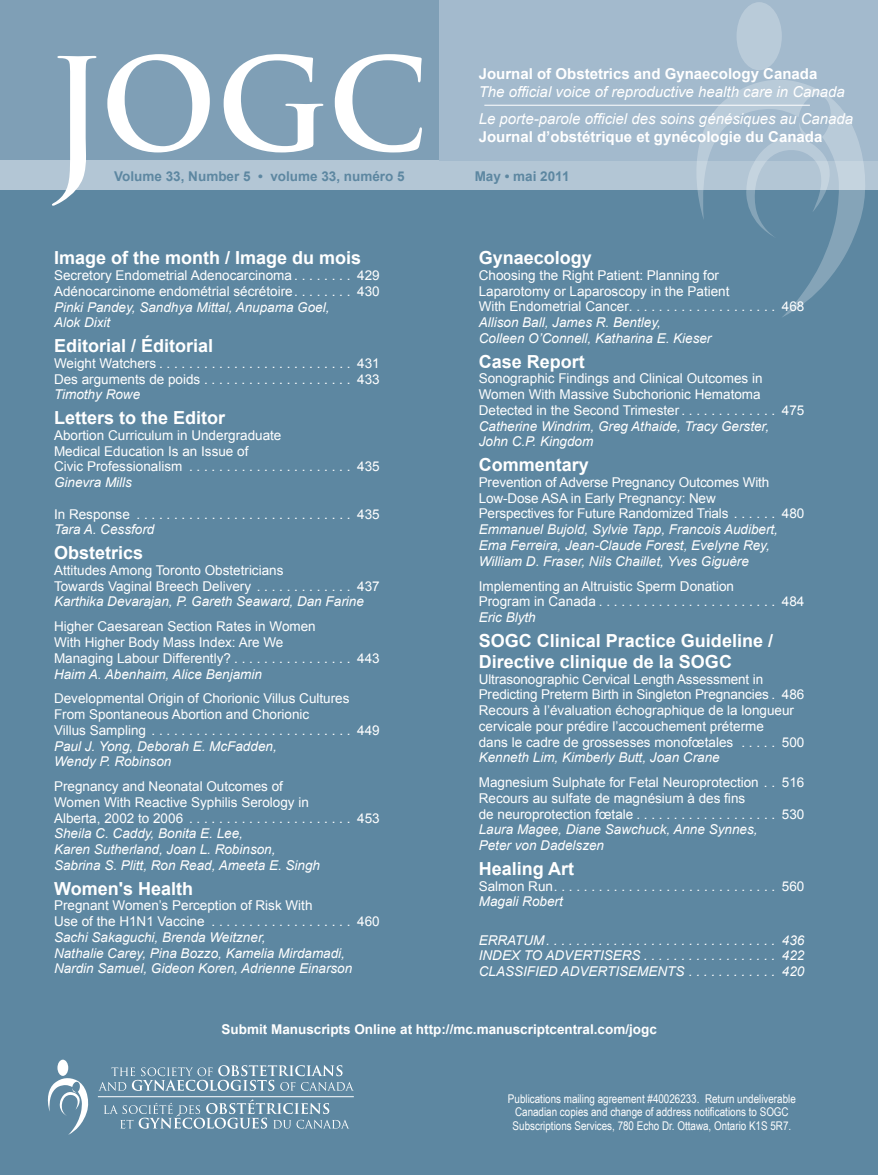
<style>
.page{position:relative;width:878px;height:1175px;background:#fff}
.page>*{position:absolute;margin:0;border:0;box-sizing:border-box;transform-origin:0 0}
.t1{font:700 18px/21px "Arial";color:#fff}
.t2{font:italic 15px/27px "Arial";color:#fff}
.t3{font:700 15px "Arial";color:#fff}
.t4{font:13.5px/15.8px "Arial";color:#fff}
.t5{font:italic 13.5px/15.8px "Arial";color:#fff}
.t6{font:700 13.5px "Arial";color:#fff}
.t7{font:700 13.5px "Arial";color:#5d87a1}
.t8{font:12px/13.5px "Arial Narrow";color:#fff;text-align:center}
</style>
<div class="page">
<div style="left:0;top:0;width:878px;height:1174px;background:#5d87a1"></div>
<div style="left:0;top:0;width:440px;height:163px;background:#7f9fb6"></div>
<div style="left:0;top:160px;width:878px;height:30px;background:#b3c6d5"></div>
<svg style="left:52px;top:54px;width:370px;height:152px"></svg>
<div style="left:440px;top:0;width:438px;height:160px;background:#a3bacd"></div>
<div style="left:736px;top:2px;width:45px;height:68px;background:#b9cbd9;border-radius:50%"></div>
<svg style="left:688px;top:80px;width:179px;height:237px"></svg>
<hr style="left:98px;top:1096px;width:256px;height:1px;background:#fff">
<div style="left:57px;top:1059px;width:11px;height:16px;background:#fff;border-radius:50%"></div>
<svg style="left:47px;top:1078px;width:42px;height:56px"></svg>
<svg style="left:104px;top:1099px;width:245px;height:29px"></svg>
<svg style="left:99px;top:1065px;width:254px;height:25px"></svg>
<hr style="left:484px;top:105px;width:325px;height:1px;background:#fff">
<p class="t3" style="left:478px;top:63px;width:340px">Journal of Obstetrics and Gynaecology Canada</p>
<p class="t2" style="left:478px;top:78px;width:376px">The official voice of reproductive health care in Canada<br>Le porte-parole officiel des soins génésiques au Canada</p>
<p class="t3" style="left:478px;top:126px;width:345px">Journal d’obstétrique et gynécologie du Canada</p>
<p class="t7" style="left:114px;top:168px;width:292px">Volume 33, Number 5 • volume 33, numéro 5</p>
<p class="t7" style="left:474px;top:168px;width:96px">May • mai 2011</p>
<h1 class="t1" style="left:54px;top:248px;width:309px">Image of the month / Image du mois</h1>
<p class="t4" style="left:54px;top:267px;width:327px">Secretory Endometrial Adenocarcinoma . . . . . . . . 429<br>Adénocarcinome endométrial sécrétoire . . . . . . . . 430</p>
<p class="t5" style="left:54px;top:299px;width:277px">Pinki Pandey, Sandhya Mittal, Anupama Goel,<br>Alok Dixit</p>
<h1 class="t1" style="left:54px;top:336px;width:161px">Editorial / Éditorial</h1>
<p class="t4" style="left:54px;top:355px;width:327px">Weight Watchers .......................... 431<br>Des arguments de poids .................... 433</p>
<p class="t5" style="left:54px;top:387px;width:88px">Timothy Rowe</p>
<h1 class="t1" style="left:54px;top:408px;width:173px">Letters to the Editor</h1>
<p class="t4" style="left:54px;top:427px;width:327px">Abortion Curriculum in Undergraduate<br>Medical Education Is an Issue of<br>Civic Professionalism ...................... 435</p>
<p class="t5" style="left:54px;top:475px;width:80px">Ginevra Mills</p>
<p class="t4" style="left:54px;top:506px;width:327px">In Response ............................. 435</p>
<p class="t5" style="left:54px;top:522px;width:102px">Tara A. Cessford</p>
<h1 class="t1" style="left:54px;top:543px;width:91px">Obstetrics</h1>
<p class="t4" style="left:54px;top:562px;width:327px">Attitudes Among Toronto Obstetricians<br>Towards Vaginal Breech Delivery . . . . . . . . . . . . . 437</p>
<p class="t5" style="left:54px;top:594px;width:311px">Karthika Devarajan, P. Gareth Seaward, Dan Farine</p>
<p class="t4" style="left:54px;top:618px;width:327px">Higher Caesarean Section Rates in Women<br>With Higher Body Mass Index: Are We<br>Managing Labour Differently? . . . . . . . . . . . . . . . . 443</p>
<p class="t5" style="left:54px;top:666px;width:209px">Haim A. Abenhaim, Alice Benjamin</p>
<p class="t4" style="left:54px;top:690px;width:327px">Developmental Origin of Chorionic Villus Cultures<br>From Spontaneous Abortion and Chorionic<br>Villus Sampling ........................... 449</p>
<p class="t5" style="left:54px;top:738px;width:224px">Paul J. Yong, Deborah E. McFadden,<br>Wendy P. Robinson</p>
<p class="t4" style="left:54px;top:778px;width:327px">Pregnancy and Neonatal Outcomes of<br>Women With Reactive Syphilis Serology in<br>Alberta, 2002 to 2006 ...................... 453</p>
<p class="t5" style="left:54px;top:826px;width:267px">Sheila C. Caddy, Bonita E. Lee,<br>Karen Sutherland, Joan L. Robinson,<br>Sabrina S. Plitt, Ron Read, Ameeta E. Singh</p>
<h1 class="t1" style="left:54px;top:878px;width:140px">Women's Health</h1>
<p class="t4" style="left:54px;top:897px;width:327px">Pregnant Women’s Perception of Risk With<br>Use of the H1N1 Vaccine ................... 460</p>
<p class="t5" style="left:54px;top:929px;width:300px">Sachi Sakaguchi, Brenda Weitzner,<br>Nathalie Carey, Pina Bozzo, Kamelia Mirdamadi,<br>Nardin Samuel, Gideon Koren, Adrienne Einarson</p>
<h1 class="t1" style="left:478px;top:248px;width:115px">Gynaecology</h1>
<p class="t4" style="left:478px;top:267px;width:327px">Choosing the Right Patient: Planning for<br>Laparotomy or Laparoscopy in the Patient<br>With Endometrial Cancer. . . . . . . . . . . . . . . . . . . . 468</p>
<p class="t5" style="left:478px;top:315px;width:234px">Allison Ball, James R. Bentley,<br>Colleen O’Connell, Katharina E. Kieser</p>
<h1 class="t1" style="left:478px;top:351px;width:108px">Case Report</h1>
<p class="t4" style="left:478px;top:371px;width:327px">Sonographic Findings and Clinical Outcomes in<br>Women With Massive Subchorionic Hematoma<br>Detected in the Second Trimester . . . . . . . . . . . . . 475</p>
<p class="t5" style="left:478px;top:418px;width:292px">Catherine Windrim, Greg Athaide, Tracy Gerster,<br>John C.P. Kingdom</p>
<h1 class="t1" style="left:478px;top:455px;width:112px">Commentary</h1>
<p class="t4" style="left:478px;top:474px;width:327px">Prevention of Adverse Pregnancy Outcomes With<br>Low-Dose ASA in Early Pregnancy: New<br>Perspectives for Future Randomized Trials . . . . . . 480</p>
<p class="t5" style="left:478px;top:522px;width:301px">Emmanuel Bujold, Sylvie Tapp, Francois Audibert,<br>Ema Ferreira, Jean-Claude Forest, Evelyne Rey,<br>William D. Fraser, Nils Chaillet, Yves Giguère</p>
<p class="t4" style="left:478px;top:578px;width:327px">Implementing an Altruistic Sperm Donation<br>Program in Canada ........................ 484</p>
<p class="t5" style="left:478px;top:609px;width:59px">Eric Blyth</p>
<h1 class="t1" style="left:478px;top:630px;width:296px">SOGC Clinical Practice Guideline /<br>Directive clinique de la SOGC</h1>
<p class="t4" style="left:478px;top:671px;width:327px">Ultrasonographic Cervical Length Assessment in Predicting Preterm Birth in Singleton Pregnancies . 486<br>Recours à l’évaluation échographique de la longueur cervicale pour prédire l’accouchement préterme<br>dans le cadre de grossesses monofœtales . . . . . 500</p>
<p class="t5" style="left:478px;top:750px;width:242px">Kenneth Lim, Kimberly Butt, Joan Crane</p>
<p class="t4" style="left:478px;top:774px;width:327px">Magnesium Sulphate for Fetal Neuroprotection . . 516<br>Recours au sulfate de magnésium à des fins<br>de neuroprotection fœtale . . . . . . . . . . . . . . . . . . . 530</p>
<p class="t5" style="left:478px;top:822px;width:280px">Laura Magee, Diane Sawchuck, Anne Synnes,<br>Peter von Dadelszen</p>
<h1 class="t1" style="left:478px;top:858px;width:97px">Healing Art</h1>
<p class="t4" style="left:478px;top:878px;width:327px">Salmon Run .............................. 560</p>
<p class="t5" style="left:478px;top:894px;width:86px">Magali Robert</p>
<p class="t5" style="left:478px;top:932px;width:71px">ERRATUM................................</p>
<p class="t5" style="left:781px;top:932px;width:24px">436</p>
<p class="t5" style="left:478px;top:948px;width:167px">INDEX TO ADVERTISERS...................</p>
<p class="t5" style="left:781px;top:948px;width:24px">422</p>
<p class="t5" style="left:478px;top:963px;width:211px">CLASSIFIED ADVERTISEMENTS.............</p>
<p class="t5" style="left:781px;top:963px;width:24px">420</p>
<p class="t6" style="left:221px;top:1020px;width:437px">Submit Manuscripts Online at http://mc.manuscriptcentral.com/jogc</p>
<p class="t8" style="left:508px;top:1091px;width:289px">Publications mailing agreement #40026233. Return undeliverable<br>Canadian copies and change of address notifications to SOGC<br>Subscriptions Services, 780 Echo Dr. Ottawa, Ontario K1S 5R7.</p>
</div>
